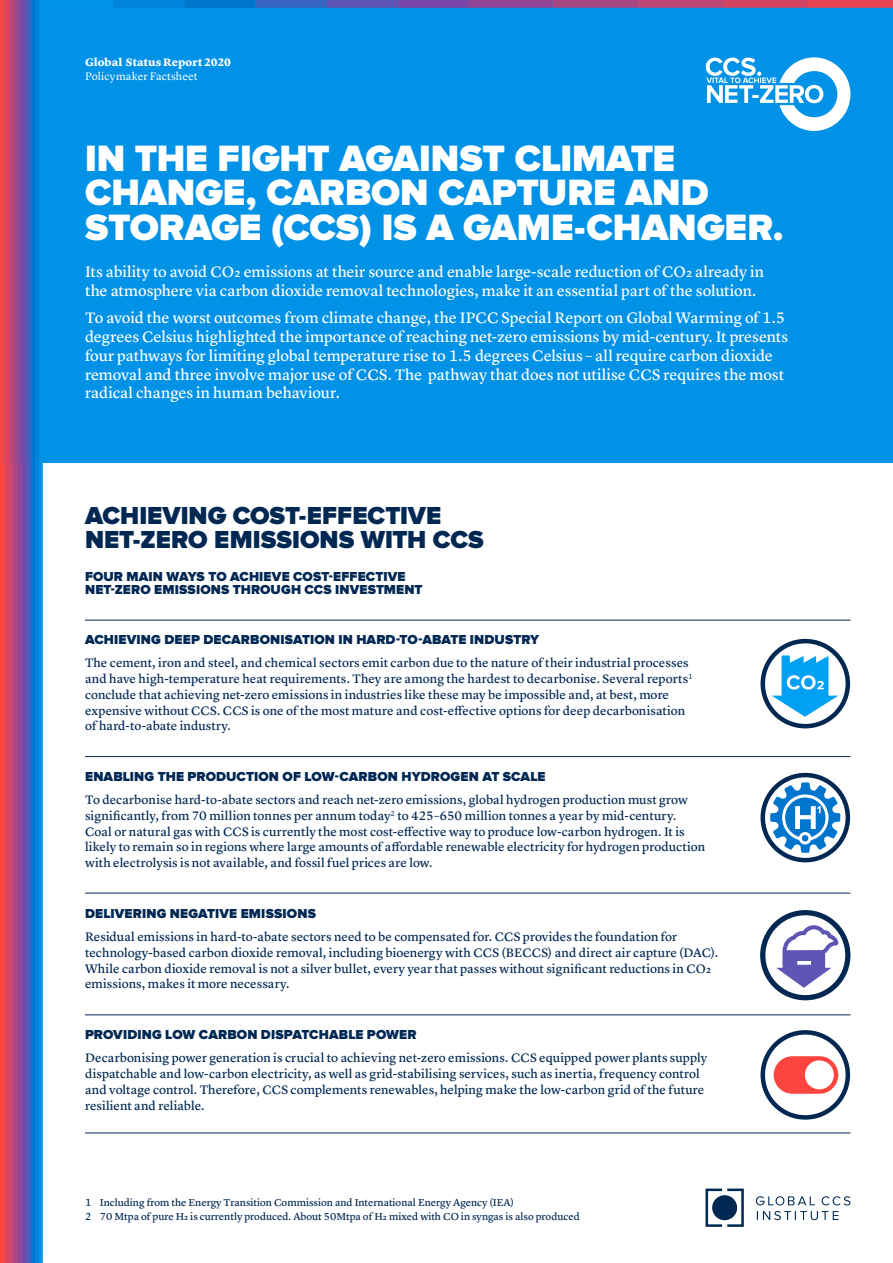
<style>
.page{position:relative;width:893px;height:1263px;background:#fff}
.page>*{position:absolute;margin:0;border:0;box-sizing:border-box;transform-origin:0 0}
.t1{font:900 37.95px/34.5px "Proxima Nova A";letter-spacing:-.005em;color:#fff}
.t2{font:900 25.5px/24px "Proxima Nova A";color:#002853}
.t3{font:15.75px/18.8px "Lyon Text Regular No.2";letter-spacing:-.005em;color:#fff}
.t4{font:900 13.5px/13.5px "Proxima Nova";letter-spacing:.01em;color:#002853}
.t5{font:12.75px/15.8px "Lyon Text Regular No.2";letter-spacing:.005em;color:#002853}
.t6{font:900 11.25px "Lyon Text";letter-spacing:.005em;color:#fff}
.t7{font:11.25px "Lyon Text";letter-spacing:.005em;color:#fff}
.t8{font:10.5px/14.1px "Lyon Text Regular No.2";color:#002853}
</style>
<div class="page">
<div style="left:0;top:0;width:893px;height:462px;background:#0092e7"></div>
<svg style="left:28px;top:0;width:4px;height:1263px;background:#3866c1"></svg>
<hr style="left:25px;top:0;width:3px;height:1263px;background:#5e55b4">
<svg style="left:21px;top:0;width:4px;height:1263px;background:#7848a8"></svg>
<hr style="left:18px;top:0;width:3px;height:1263px;background:#914597">
<svg style="left:39px;top:462px;width:4px;height:801px;background:#0e97e8"></svg>
<svg style="left:35px;top:0;width:4px;height:1263px;fill:#0083da"></svg>
<hr style="left:32px;top:0;width:3px;height:1263px;background:#0075ce">
<svg style="left:14px;top:0;width:4px;height:1263px;background:#a34888"></svg>
<hr style="left:11px;top:0;width:3px;height:1263px;background:#be4574">
<hr style="left:4px;top:0;width:3px;height:1263px;background:#e94451">
<svg style="left:0;top:0;width:4px;height:1263px;background:#f54745"></svg>
<svg style="left:7px;top:0;width:4px;height:1263px;background:#cc4768"></svg>
<div style="left:256px;top:0;width:71px;height:8px;background:#3665c1"></div>
<div style="left:327px;top:0;width:71px;height:8px;background:#5e55b4"></div>
<div style="left:398px;top:0;width:70px;height:8px;background:#7a45a7"></div>
<div style="left:114px;top:0;width:71px;height:8px;background:#0083da"></div>
<div style="left:185px;top:0;width:71px;height:8px;background:#0075ce"></div>
<div style="left:468px;top:0;width:85px;height:8px;background:#914597"></div>
<div style="left:553px;top:0;width:85px;height:8px;background:#a84585"></div>
<div style="left:638px;top:0;width:85px;height:8px;background:#be4574"></div>
<div style="left:808px;top:0;width:85px;height:8px;background:#e94451"></div>
<div style="left:723px;top:0;width:85px;height:8px;background:#d34463"></div>
<div style="left:760px;top:1030px;width:90px;height:90px;border:4px solid #002853;border-radius:50%"></div>
<svg style="left:774px;top:1056px;width:64px;height:38px"></svg>
<svg style="left:770px;top:782px;width:70px;height:71px"></svg>
<div style="left:760px;top:773px;width:90px;height:89px;border:4px solid #002853;border-radius:50%"></div>
<div style="left:760px;top:639px;width:90px;height:89px;border:4px solid #002853;border-radius:50%"></div>
<svg style="left:772px;top:655px;width:66px;height:62px"></svg>
<hr style="left:85px;top:620px;width:765px;height:1px;background:#002853">
<hr style="left:85px;top:756px;width:765px;height:1px;background:#002853">
<hr style="left:85px;top:893px;width:765px;height:1px;background:#002853">
<hr style="left:85px;top:1014px;width:765px;height:1px;background:#002853">
<hr style="left:85px;top:1132px;width:765px;height:1px;background:#002853">
<div style="left:760px;top:910px;width:90px;height:90px;border:5px solid #002853;border-radius:50%"></div>
<svg style="left:776px;top:925px;width:62px;height:63px"></svg>
<svg style="left:705px;top:1188px;width:145px;height:39px"></svg>
<svg style="left:706px;top:57px;width:144px;height:74px"></svg>
<p class="t6" style="left:85px;top:53px;width:147px">Global Status Report 2020</p>
<p class="t7" style="left:85px;top:68px;width:114px">Policymaker Factsheet</p>
<h1 class="t1" style="left:85px;top:140px;width:700px">IN THE FIGHT AGAINST CLIMATE<br>CHANGE, CARBON CAPTURE AND<br>STORAGE (CCS) IS A GAME-CHANGER.</h1>
<p class="t3" style="left:85px;top:261px;width:681px">Its ability to avoid CO2 emissions at their source and enable large-scale reduction of CO2 already in the atmosphere via carbon dioxide removal technologies, make it an essential part of the solution.</p>
<p class="t3" style="left:85px;top:307px;width:705px">To avoid the worst outcomes from climate change, the IPCC Special Report on Global Warming of 1.5 degrees Celsius highlighted the importance of reaching net-zero emissions by mid-century. It presents four pathways for limiting global temperature rise to 1.5 degrees Celsius – all require carbon dioxide removal and three involve major use of CCS. The pathway that does not utilise CCS requires the most radical changes in human behaviour.</p>
<h2 class="t2" style="left:85px;top:503px;width:400px">ACHIEVING COST-EFFECTIVE<br>NET-ZERO EMISSIONS WITH CCS</h2>
<p class="t4" style="left:85px;top:570px;width:339px">FOUR MAIN WAYS TO ACHIEVE COST-EFFECTIVE<br>NET-ZERO EMISSIONS THROUGH CCS INVESTMENT</p>
<p class="t4" style="left:85px;top:633px;width:456px">ACHIEVING DEEP DECARBONISATION IN HARD-TO-ABATE INDUSTRY</p>
<p class="t5" style="left:85px;top:654px;width:609px">The cement, iron and steel, and chemical sectors emit carbon due to the nature of their industrial processes and have high-temperature heat requirements. They are among the hardest to decarbonise. Several reports<sup>1 </sup>conclude that achieving net-zero emissions in industries like these may be impossible and, at best, more expensive without CCS. CCS is one of the most mature and cost-effective options for deep decarbonisation of hard-to-abate industry.</p>
<p class="t4" style="left:85px;top:770px;width:462px">ENABLING THE PRODUCTION OF LOW-CARBON HYDROGEN AT SCALE</p>
<p class="t5" style="left:85px;top:791px;width:622px">To decarbonise hard-to-abate sectors and reach net-zero emissions, global hydrogen production must grow significantly, from 70 million tonnes per annum today<sup>2</sup> to 425–650 million tonnes a year by mid-century.<br>Coal or natural gas with CCS is currently the most cost-effective way to produce low-carbon hydrogen. It is likely to remain so in regions where large amounts of affordable renewable electricity for hydrogen production with electrolysis is not available, and fossil fuel prices are low.</p>
<p class="t4" style="left:85px;top:907px;width:232px">DELIVERING NEGATIVE EMISSIONS</p>
<p class="t5" style="left:85px;top:928px;width:635px">Residual emissions in hard-to-abate sectors need to be compensated for. CCS provides the foundation for technology-based carbon dioxide removal, including bioenergy with CCS (BECCS) and direct air capture (DAC).<br>While carbon dioxide removal is not a silver bullet, every year that passes without significant reductions in CO2 emissions, makes it more necessary.</p>
<p class="t4" style="left:85px;top:1028px;width:333px">PROVIDING LOW CARBON DISPATCHABLE POWER</p>
<p class="t5" style="left:85px;top:1049px;width:624px">Decarbonising power generation is crucial to achieving net-zero emissions. CCS equipped power plants supply dispatchable and low-carbon electricity, as well as grid-stabilising services, such as inertia, frequency control and voltage control. Therefore, CCS complements renewables, helping make the low-carbon grid of the future resilient and reliable.</p>
<p class="t8" style="left:85px;top:1195px;width:496px">1 Including from the Energy Transition Commission and International Energy Agency (IEA)<br>2 70 Mtpa of pure H2 is currently produced. About 50Mtpa of H2 mixed with CO in syngas is also produced</p>
</div>
